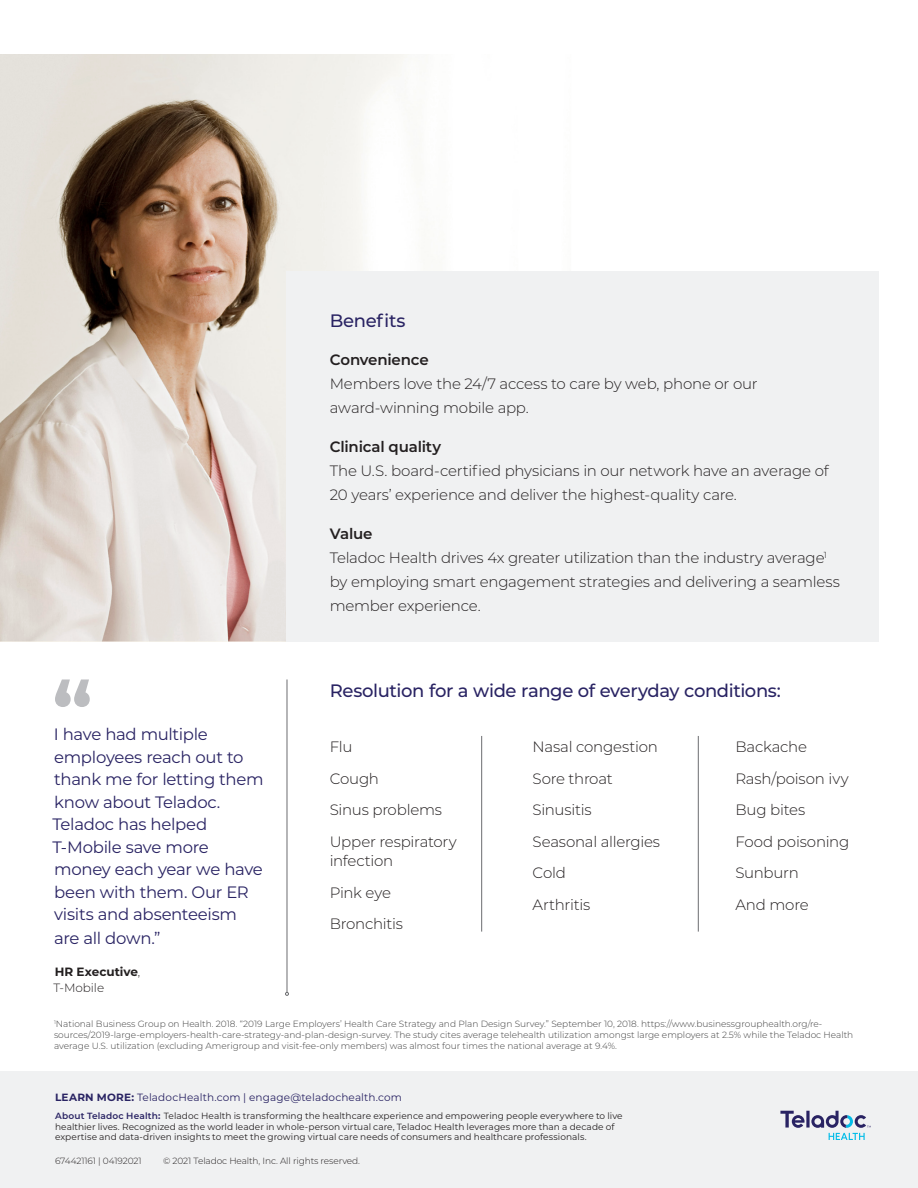
<style>
.page{position:relative;width:918px;height:1188px;background:#fff}
.page>*{position:absolute;margin:0;border:0;box-sizing:border-box;transform-origin:0 0}
.t1{font:500 18px "Montserrat";letter-spacing:-.02em;color:#292363}
.t2{font:16.5px/22.5px "Montserrat";letter-spacing:-.02em;color:#292363}
.t3{font:300 15px/24px "Montserrat";letter-spacing:-.015em;color:#231f20}
.t4{font:700 12px/16.5px "Montserrat";letter-spacing:.005em;color:#231f20}
.t5{font:10.5px "Montserrat";letter-spacing:.01em;color:#292363}
.t6{font:300 9px/10.8px "Montserrat";color:#3f3f3f}
.t7{font:9px/10.5px "Montserrat";letter-spacing:.005em;color:#231f20}
.t8{font:300 9px "Montserrat";letter-spacing:-.01em;color:#231f20}
.s1{font-weight:600}
.s2{font-weight:300}
.s3{font-weight:700}
.s4{font-weight:600;color:#292363}
.s5{font-weight:700;color:#292363}
</style>
<div class="page">
<svg style="left:0;top:54px;width:409px;height:588px;background:#cfc3ba"></svg>
<div style="left:0;top:1071px;width:918px;height:117px;background:#f0f1f2"></div>
<svg style="left:780px;top:1111px;width:91px;height:29px"></svg>
<hr style="left:287px;top:680px;width:1px;height:312px;background:#6c6d70">
<svg style="left:285px;top:992px;width:4px;height:4px"></svg>
<svg style="left:55px;top:680px;width:35px;height:27px"></svg>
<hr style="left:481px;top:736px;width:1px;height:196px;background:#6c6d70">
<hr style="left:698px;top:736px;width:1px;height:196px;background:#6c6d70">
<div style="left:286px;top:271px;width:593px;height:371px;background:#f0f1f2"></div>
<p class="t1" style="left:330px;top:308px;width:77px">Benefits</p>
<p class="t3" style="left:330px;top:347px;width:429px"><span class="s1">Convenience<br></span>Members love the 24/7 access to care by web, phone or our award-winning mobile app.</p>
<p class="t3" style="left:330px;top:434px;width:500px"><span class="s1">Clinical quality<br></span>The U.S. board-certified physicians in our network have an average of<br>20 years’ experience and deliver the highest-quality care.</p>
<p class="t3" style="left:330px;top:521px;width:512px"><span class="s1">Value<br></span>Teladoc Health drives 4x greater utilization than the industry average<sup>1 </sup>by employing smart engagement strategies and delivering a seamless member experience.</p>
<p class="t2" style="left:53px;top:723px;width:213px">I have had multiple employees reach out to thank me for letting them know about Teladoc.<br>Teladoc has helped<br>T-Mobile save more money each year we have been with them. Our ER visits and absenteeism</p>
<p class="t2" style="left:54px;top:927px;width:108px">are all down.”</p>
<p class="t4" style="left:53px;top:963px;width:88px">HR Executive<span class="s2">,<br>T-Mobile</span></p>
<p class="t1" style="left:330px;top:678px;width:453px">Resolution for a wide range of everyday conditions:</p>
<p class="t3" style="left:330px;top:734px;width:24px">Flu</p>
<p class="t3" style="left:330px;top:766px;width:51px">Cough</p>
<p class="t3" style="left:330px;top:797px;width:114px">Sinus problems</p>
<p class="t3" style="left:330px;top:831px;width:129px;line-height:19.5px">Upper respiratory infection</p>
<p class="t3" style="left:330px;top:880px;width:63px">Pink eye</p>
<p class="t3" style="left:330px;top:911px;width:75px">Bronchitis</p>
<p class="t3" style="left:533px;top:734px;width:127px">Nasal congestion</p>
<p class="t3" style="left:533px;top:766px;width:82px">Sore throat</p>
<p class="t3" style="left:533px;top:797px;width:61px">Sinusitis</p>
<p class="t3" style="left:533px;top:829px;width:129px">Seasonal allergies</p>
<p class="t3" style="left:533px;top:860px;width:35px">Cold</p>
<p class="t3" style="left:533px;top:892px;width:59px">Arthritis</p>
<p class="t3" style="left:735px;top:734px;width:73px">Backache</p>
<p class="t3" style="left:735px;top:766px;width:115px">Rash/poison ivy</p>
<p class="t3" style="left:735px;top:797px;width:71px">Bug bites</p>
<p class="t3" style="left:735px;top:829px;width:115px">Food poisoning</p>
<p class="t3" style="left:735px;top:860px;width:65px">Sunburn</p>
<p class="t3" style="left:735px;top:892px;width:75px">And more</p>
<p class="t6" style="left:54px;top:1018px;width:801px"><sup>1</sup>National Business Group on Health. 2018. “2019 Large Employers’ Health Care Strategy and Plan Design Survey.” September 10, 2018. https://www.businessgrouphealth.org/re&shy;sources/2019-large-employers-health-care-strategy-and-plan-design-survey. The study cites average telehealth utilization amongst large employers at 2.5% while the Teladoc Health average U.S. utilization (excluding Amerigroup and visit-fee-only members) was almost four times the national average at 9.4%.</p>
<p class="t5" style="left:55px;top:1090px;width:349px"><span class="s3">LEARN MORE:</span> TeladocHealth.com | engage@teladochealth.com</p>
<p class="t7" style="left:55px;top:1111px;width:569px"><span class="s4">About Teladoc Health</span><span class="s5">:</span> Teladoc Health is transforming the healthcare experience and empowering people everywhere to live healthier lives. Recognized as the world leader in whole-person virtual care, Teladoc Health leverages more than a decade of expertise and data-driven insights to meet the growing virtual care needs of consumers and healthcare professionals.</p>
<p class="t8" style="left:55px;top:1155px;width:88px">674421161 | 04192021</p>
<p class="t8" style="left:163px;top:1155px;width:198px">© 2021 Teladoc Health, Inc. All rights reserved.</p>
</div>
